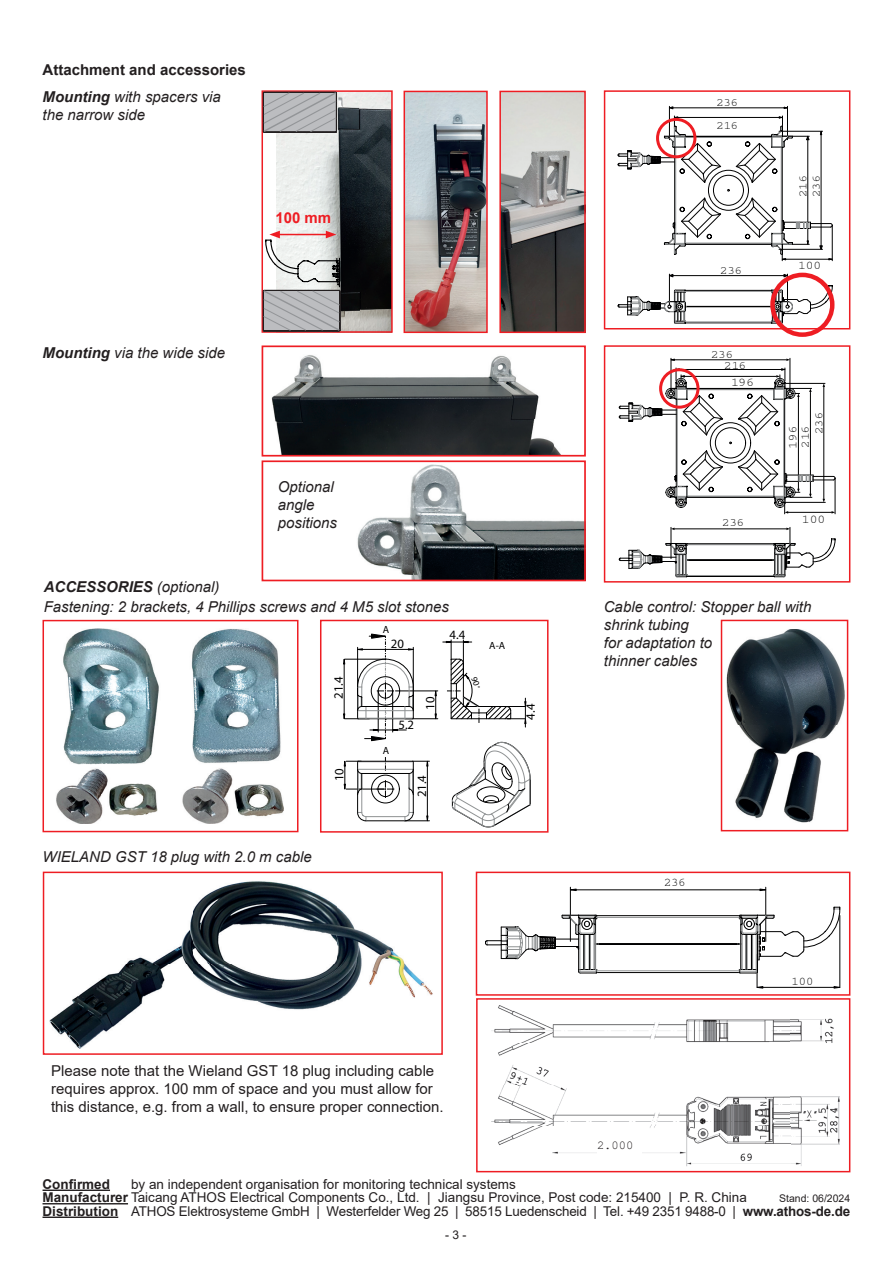
<style>
.page{position:relative;width:893px;height:1263px;background:#fff}
.page>*{position:absolute;margin:0;border:0;box-sizing:border-box;transform-origin:0 0}
.t1{font:italic 15px/18px "Arial";color:#231f20}
.t2{font:15px/18px "Arial";color:#231f20}
.t3{font:700 15px "Arial";color:#231f20}
.t4{font:italic 700 15px "Arial";color:#231f20}
.t5{font:700 15px "Arial";color:#ee1d23}
.t6{font:13.5px/13.5px "Arial";color:#231f20}
.t7{font:700 13.5px "Arial";color:#231f20}
.t8{font:13.05px "Courier";color:#000001}
.t9{font:12.9px "Courier";color:#000001;scale:.95 1}
.t10{font:12.9px "Courier";color:#000001}
.t11{font:12.75px "Isonorm LT";color:#000001}
.t12{font:12.45px "Courier";color:#000001}
.t13{font:12.3px/13.4px "Courier";color:#000001}
.t14{font:12.15px "Courier New";color:#231f20}
.t15{font:12px "Arial";color:#231f20}
.t16{font:10.5px "Arial";color:#231f20}
.t17{font:10.5px "Isonorm LT";color:#000001}
.s1{font-weight:700}
.s2{font-weight:400}
</style>
<div class="page">
<svg style="left:756px;top:986px;width:8px;height:3px"></svg>
<svg style="left:833px;top:986px;width:8px;height:3px"></svg>
<svg style="left:571px;top:888px;width:6px;height:3px"></svg>
<svg style="left:759px;top:888px;width:6px;height:3px"></svg>
<hr style="left:763px;top:987px;width:71px;height:1px;background:#000001">
<hr style="left:757px;top:954px;width:1px;height:33px;background:#000001">
<hr style="left:840px;top:915px;width:1px;height:72px;background:#000001">
<hr style="left:570px;top:887px;width:1px;height:54px;background:#000001">
<hr style="left:576px;top:889px;width:184px;height:1px;background:#000001">
<hr style="left:765px;top:887px;width:1px;height:54px;background:#000001">
<svg style="left:485px;top:906px;width:356px;height:68px"></svg>
<div style="left:476px;top:872px;width:374px;height:124px;border:2px solid #ee1d23"></div>
<img style="left:271px;top:355px;width:289px;height:98px">
<div style="left:262px;top:345px;width:324px;height:111px;border:2px solid #ee1d23"></div>
<img style="left:357px;top:464px;width:226px;height:114px">
<div style="left:262px;top:460px;width:324px;height:121px;border:2px solid #ee1d23"></div>
<div style="left:320px;top:620px;width:229px;height:213px;border:2px solid #ee1d23"></div>
<div style="left:43px;top:620px;width:255px;height:212px;border:2px solid #ee1d23"></div>
<div style="left:721px;top:620px;width:127px;height:211px;border:2px solid #ee1d23"></div>
<div style="left:604px;top:345px;width:246px;height:238px;border:2px solid #ee1d23"></div>
<div style="left:604px;top:90px;width:246px;height:239px;border:2px solid #ee1d23"></div>
<img style="left:56px;top:629px;width:227px;height:195px">
<img style="left:727px;top:629px;width:118px;height:194px">
<img style="left:49px;top:881px;width:384px;height:168px">
<svg style="left:670px;top:106px;width:4px;height:4px"></svg>
<hr style="left:669px;top:106px;width:1px;height:34px;background:#000001">
<hr style="left:673px;top:108px;width:111px;height:1px;background:#000001">
<hr style="left:787px;top:106px;width:1px;height:34px;background:#000001">
<svg style="left:618px;top:116px;width:215px;height:208px"></svg>
<hr style="left:671px;top:358px;width:1px;height:34px;background:#000001">
<hr style="left:674px;top:359px;width:112px;height:1px;background:#000001">
<hr style="left:790px;top:358px;width:1px;height:34px;background:#000001">
<svg style="left:619px;top:368px;width:217px;height:209px"></svg>
<img style="left:491px;top:1005px;width:349px;height:162px">
<div style="left:43px;top:872px;width:400px;height:183px;border:2px solid #ee1d23"></div>
<div style="left:476px;top:998px;width:374px;height:174px;border:2px solid #ee1d23"></div>
<hr style="left:43px;top:1189px;width:67px;height:2px;background:#231f20">
<hr style="left:43px;top:1203px;width:85px;height:1px;background:#231f20">
<hr style="left:43px;top:1216px;width:75px;height:2px;background:#231f20">
<div style="left:770px;top:273px;width:64px;height:64px;border:4px solid #ee1d23;border-radius:50%"></div>
<img style="left:276px;top:93px;width:114px;height:237px">
<div style="left:261px;top:90px;width:132px;height:243px;border:2px solid #ee1d23"></div>
<svg style="left:262px;top:91px;width:76px;height:42px;background:#a8a4a7"></svg>
<svg style="left:262px;top:231px;width:79px;height:101px"></svg>
<img style="left:502px;top:94px;width:81px;height:236px">
<div style="left:499px;top:91px;width:87px;height:242px;border:2px solid #ee1d23"></div>
<img style="left:407px;top:94px;width:78px;height:236px">
<div style="left:404px;top:91px;width:84px;height:242px;border:2px solid #ee1d23"></div>
<div style="left:656px;top:118px;width:40px;height:40px;border:3px solid #ee1d23;border-radius:50%"></div>
<div style="left:659px;top:368px;width:40px;height:41px;border:3px solid #ee1d23;border-radius:50%"></div>
<hr style="left:346px;top:789px;width:39px;height:1px;background:#000001">
<hr style="left:405px;top:718px;width:33px;height:1px;background:#000001">
<hr style="left:395px;top:691px;width:43px;height:1px;background:#000001">
<svg style="left:434px;top:690px;width:3px;height:29px"></svg>
<svg style="left:385px;top:757px;width:1px;height:14px"></svg>
<svg style="left:377px;top:780px;width:17px;height:18px"></svg>
<hr style="left:366px;top:820px;width:39px;height:1px;background:#000001">
<hr style="left:366px;top:816px;width:39px;height:1px;background:#8f9293">
<hr style="left:362px;top:773px;width:47px;height:1px;background:#000001">
<hr style="left:358px;top:769px;width:55px;height:1px;background:#8f9293">
<hr style="left:358px;top:761px;width:55px;height:1px;background:#000001">
<div style="left:371px;top:775px;width:29px;height:28px;border:1px solid #000001;border-radius:50%"></div>
<div style="left:378px;top:781px;width:15px;height:16px;border:1px solid #000001;border-radius:50%"></div>
<svg style="left:343px;top:760px;width:24px;height:61px"></svg>
<svg style="left:404px;top:760px;width:25px;height:61px"></svg>
<svg style="left:343px;top:633px;width:71px;height:108px"></svg>
<svg style="left:452px;top:742px;width:79px;height:86px"></svg>
<div style="left:597px;top:1142px;width:45px;height:13px;background:#fff"></div>
<svg style="left:443px;top:640px;width:84px;height:87px"></svg>
<p class="t3" style="left:43px;top:59px;width:205px">Attachment and accessories</p>
<p class="t1" style="left:43px;top:88px;width:180px"><span class="s1">Mounting</span> with spacers via the narrow side</p>
<p class="t5" style="left:275px;top:207px;width:57px">100 mm</p>
<p class="t1" style="left:43px;top:344px;width:184px"><span class="s1">Mounting</span> via the wide side</p>
<p class="t4" style="left:44px;top:577px;width:177px">ACCESSORIES <span class="s2">(optional)</span></p>
<p class="t1" style="left:278px;top:478px;width:61px">Optional angle positions</p>
<p class="t13" style="left:716px;top:96px;width:24px">236</p>
<p class="t13" style="left:716px;top:119px;width:24px">216</p>
<p class="t13" style="left:720px;top:264px;width:24px">236</p>
<p class="t12" style="left:711px;top:349px;width:24px">236</p>
<p class="t12" style="left:724px;top:359px;width:24px">216</p>
<p class="t8" style="left:731px;top:376px;width:25px">196</p>
<p class="t12" style="left:722px;top:516px;width:24px">236</p>
<p class="t13" style="left:797px;top:197px;width:24px;rotate:-90deg">216<br>236</p>
<p class="t10" style="left:798px;top:259px;width:25px">100</p>
<p class="t12" style="left:813px;top:434px;width:24px;rotate:-90deg">236</p>
<p class="t12" style="left:799px;top:448px;width:24px;rotate:-90deg">216</p>
<p class="t8" style="left:786px;top:449px;width:25px;rotate:-90deg">196</p>
<p class="t8" style="left:802px;top:512px;width:25px">100</p>
<p class="t1" style="left:44px;top:597px;width:407px">Fastening: 2 brackets, 4 Phillips screws and 4 M5 slot stones</p>
<p class="t1" style="left:604px;top:597px;width:209px">Cable control: Stopper ball with shrink tubing<br>for adaptation to<br>thinner cables</p>
<p class="t17" style="left:383px;top:623px;width:8px">A</p>
<p class="t11" style="left:450px;top:627px;width:17px">4.4</p>
<p class="t11" style="left:391px;top:636px;width:15px">20</p>
<p class="t17" style="left:489px;top:639px;width:17px">A-A</p>
<p class="t11" style="left:331px;top:699px;width:24px;rotate:-90deg">21.4</p>
<p class="t11" style="left:331px;top:781px;width:15px;rotate:-90deg">10</p>
<p class="t1" style="left:43px;top:848px;width:271px">WIELAND GST 18 plug with 2.0 m cable</p>
<p class="t17" style="left:383px;top:744px;width:8px">A</p>
<p class="t11" style="left:398px;top:717px;width:17px">5.2</p>
<p class="t11" style="left:422px;top:710px;width:15px;rotate:-90deg">10</p>
<p class="t11" style="left:414px;top:797px;width:24px;rotate:-90deg">21.4</p>
<p class="t2" style="left:51px;top:1061px;width:394px">Please note that the Wieland GST 18 plug including cable requires approx. 100 mm of space and you must allow for this distance, e.g. from a wall, to ensure proper connection.</p>
<p class="t11" style="left:523px;top:719px;width:17px;rotate:-90deg">4.4</p>
<p class="t9" style="left:664px;top:876px;width:25px">236</p>
<p class="t14" style="left:597px;top:1138px;width:38px">2.000</p>
<p class="t9" style="left:791px;top:975px;width:25px">100</p>
<p class="t7" style="left:43px;top:1174px;width:69px">Confirmed</p>
<p class="t6" style="left:43px;top:1177px;width:706px;text-indent:88px">by an independent organisation for monitoring technical systems<br><span class="s1">Manufacturer</span> Taicang ATHOS Electrical Components Co., Ltd. | Jiangsu Province, Post code: 215400 | P. R. China</p>
<p class="t16" style="left:779px;top:1191px;width:73px">Stand: 06/2024</p>
<p class="t6" style="left:43px;top:1204px;width:809px"><span class="s1">Distribution</span> ATHOS Elektrosysteme GmbH | Westerfelder Weg 25 | 58515 Luedenscheid | Tel. +49 2351 9488-0 | <span class="s1">www.athos-de.de</span></p>
<p class="t15" style="left:445px;top:1226px;width:23px">- 3 -</p>
</div>
